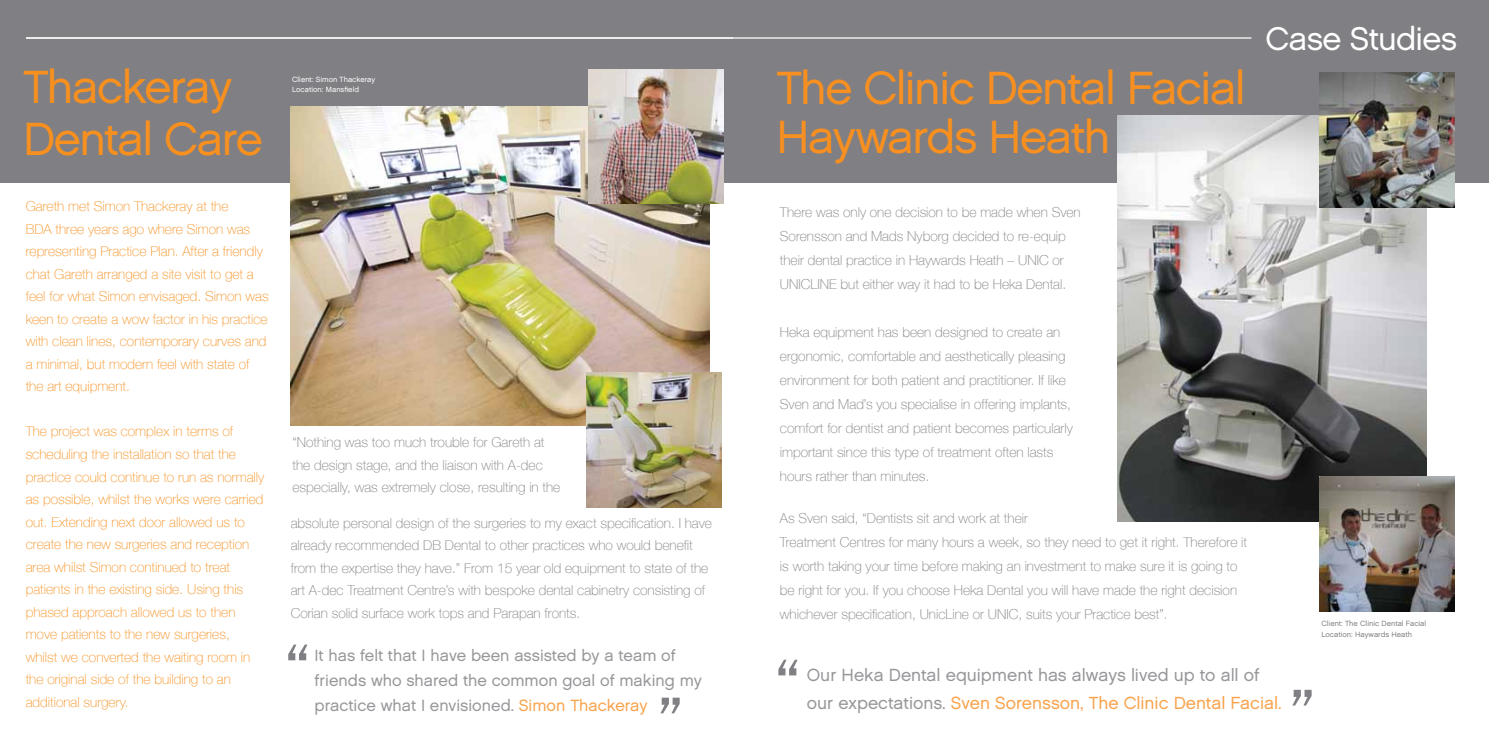
<style>
.page{position:relative;width:1489px;height:745px;background:#fff}
.page>*{position:absolute;margin:0;border:0;box-sizing:border-box;transform-origin:0 0}
.t1{font:73.5px "Franklin Gothic";color:#807f83}
.t2{font:46.38px/49px "Chalet London Nineteen Sixty";letter-spacing:-.03em;color:#f79020}
.t3{font:46.38px/51.5px "Chalet London Nineteen Sixty";letter-spacing:-.03em;color:#f7901f}
.t4{font:32.5px "Chalet London Nineteen Sixty";letter-spacing:-.02em;color:#fff}
.t5{font:17.5px/27.5px "Chalet London Nineteen Sixty";color:#97969a}
.t6{font:16.25px/25px "Chalet London Nineteen Sixty";color:#97969a}
.t7{font:100 13.75px/24px "Helvetica Neue LT";color:#807f83}
.t8{font:100 13.75px/22.5px "Helvetica Neue LT";color:#f7901f}
.t9{font:7.5px/10.5px "Chalet London Nineteen Sixty";color:#807f83}
.t10{font:7.5px/10.5px "Chalet London Nineteen Sixty";color:#fff}
.s1{color:#f9a34c}
</style>
<div class="page">
<div style="left:0;top:0;width:755px;height:182px;background:#807f83"></div>
<img style="left:291px;top:106px;width:418px;height:319px">
<img style="left:588px;top:69px;width:135px;height:135px">
<img style="left:586px;top:372px;width:135px;height:135px">
<div style="left:733px;top:0;width:755px;height:182px;background:#807f83"></div>
<img style="left:1117px;top:115px;width:308px;height:406px">
<img style="left:1319px;top:73px;width:135px;height:134px">
<img style="left:1319px;top:476px;width:135px;height:134px">
<hr style="left:26px;top:37px;width:1225px;height:2px;background:#fff">
<h2 class="t3" style="left:23px;top:61px;width:241px">Thackeray<br>Dental Care</h2>
<p class="t10" style="left:292px;top:74px;width:85px">Client: Simon Thackeray<br>Location: Mansfield</p>
<p class="t8" style="left:26px;top:195px;width:244px">Gareth met Simon Thackeray at the<br>BDA three years ago where Simon was representing Practice Plan. After a friendly chat Gareth arranged a site visit to get a feel for what Simon envisaged. Simon was keen to create a wow factor in his practice with clean lines, contemporary curves and a minimal, but modern feel with state of the art equipment.</p>
<p class="t8" style="left:26px;top:420px;width:240px">The project was complex in terms of scheduling the installation so that the practice could continue to run as normally as possible, whilst the works were carried out. Extending next door allowed us to create the new surgeries and reception area whilst Simon continued to treat patients in the existing side. Using this phased approach allowed us to then move patients to the new surgeries, whilst we converted the waiting room in the original side of the building to an additional surgery.</p>
<p class="t7" style="left:292px;top:430px;width:269px;line-height:22.5px">“Nothing was too much trouble for Gareth at the design stage, and the liaison with A-dec especially, was extremely close, resulting in the</p>
<p class="t7" style="left:291px;top:511px;width:423px;line-height:22.5px">absolute personal design of the surgeries to my exact specification. I have already recommended DB Dental to other practices who would benefit from the expertise they have.” From 15 year old equipment to state of the art A-dec Treatment Centre’s with bespoke dental cabinetry consisting of Corian solid surface work tops and Parapan fronts.</p>
<h1 class="t1" style="left:283px;top:623px;width:31px">“</h1>
<h1 class="t1" style="left:685px;top:734px;width:31px;rotate:-180deg">“</h1>
<p class="t6" style="left:314px;top:642px;width:388px">It has felt that I have been assisted by a team of friends who shared the common goal of making my practice what I envisioned. <span class="s1">Simon Thackeray</span></p>
<h2 class="t2" style="left:776px;top:63px;width:471px">The Clinic Dental Facial<br>Haywards Heath</h2>
<p class="t7" style="left:780px;top:199px;width:302px">There was only one decision to be made when Sven Sorensson and Mads Nyborg decided to re-equip their dental practice in Haywards Heath – UNIC or UNICLINE but either way it had to be Heka Dental.</p>
<p class="t7" style="left:780px;top:319px;width:294px">Heka equipment has been designed to create an ergonomic, comfortable and aesthetically pleasing environment for both patient and practitioner. If like Sven and Mad’s you specialise in offering implants, comfort for dentist and patient becomes particularly important since this type of treatment often lasts hours rather than minutes.</p>
<p class="t7" style="left:780px;top:506px;width:468px">As Sven said, “Dentists sit and work at their<br>Treatment Centres for many hours a week, so they need to get it right. Therefore it is worth taking your time before making an investment to make sure it is going to be right for you. If you choose Heka Dental you will have made the right decision whichever specification, UnicLine or UNIC, suits your Practice best”.</p>
<h3 class="t4" style="left:1265px;top:19px;width:193px">Case Studies</h3>
<p class="t9" style="left:1321px;top:618px;width:106px">Client: The Clinic Dental Facial<br>Location: Haywards Heath</p>
<h1 class="t1" style="left:772px;top:638px;width:31px">“</h1>
<p class="t5" style="left:806px;top:661px;width:476px">Our Heka Dental equipment has always lived up to all of our expectations. <span class="s1">Sven Sorensson, The Clinic Dental Facial.</span></p>
<h1 class="t1" style="left:1316px;top:726px;width:31px;rotate:-180deg">“</h1>
</div>
